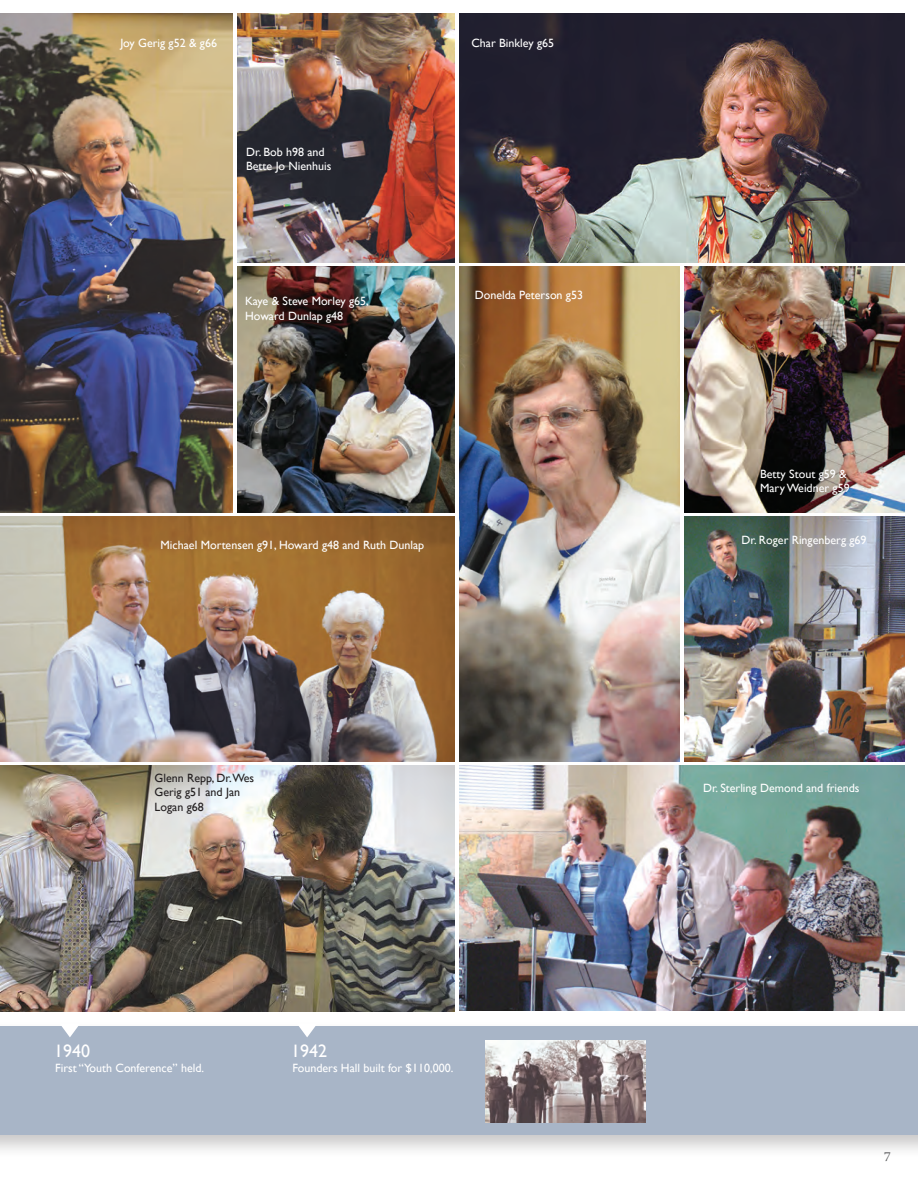
<style>
.page{position:relative;width:918px;height:1188px;background:#fff}
.page>*{position:absolute;margin:0;border:0;box-sizing:border-box;transform-origin:0 0}
.t1{font:18px "Gill Sans";color:#fff}
.t2{font:13.5px "Warnock Pro";color:#57585a}
.t3{font:12px/14.4px "Gill Sans";color:#fff}
.t4{font:12px/14.4px "Gill Sans";color:#231f20}
</style>
<div class="page">
<div style="left:0;top:1020px;width:918px;height:140px;background:#231f20;opacity:.25"></div>
<div style="left:0;top:1026px;width:918px;height:109px;background:#a8b5c7"></div>
<img style="left:0;top:14px;width:233px;height:498px">
<img style="left:238px;top:14px;width:217px;height:248px">
<img style="left:238px;top:266px;width:217px;height:246px">
<img style="left:459px;top:14px;width:445px;height:248px">
<img style="left:0;top:516px;width:455px;height:245px">
<img style="left:459px;top:266px;width:220px;height:495px">
<img style="left:684px;top:266px;width:220px;height:246px">
<img style="left:0;top:766px;width:455px;height:245px">
<img style="left:459px;top:766px;width:445px;height:245px">
<img style="left:684px;top:516px;width:220px;height:245px">
<svg style="left:60px;top:1023px;width:20px;height:14px"></svg>
<svg style="left:297px;top:1023px;width:20px;height:14px"></svg>
<img style="left:485px;top:1040px;width:161px;height:82px">
<p class="t3" style="left:120px;top:35px;width:98px">Joy Gerig g52 &amp; g66</p>
<p class="t3" style="left:471px;top:35px;width:84px">Char Binkley g65</p>
<p class="t3" style="left:246px;top:144px;width:87px">Dr. Bob h98 and<br>Bette Jo Nienhuis</p>
<p class="t3" style="left:245px;top:294px;width:125px">Kaye &amp; Steve Morley g65,<br>Howard Dunlap g48</p>
<p class="t3" style="left:475px;top:288px;width:110px">Donelda Peterson g53</p>
<p class="t3" style="left:161px;top:538px;width:265px">Michael Mortensen g91, Howard g48 and Ruth Dunlap</p>
<p class="t4" style="left:155px;top:771px;width:101px">Glenn Repp, Dr.Wes<br>Gerig g51 and Jan<br>Logan g68</p>
<p class="t1" style="left:54px;top:1041px;width:37px">1940</p>
<p class="t1" style="left:291px;top:1041px;width:37px">1942</p>
<p class="t3" style="left:55px;top:1061px;width:151px">First “Youth Conference” held.</p>
<p class="t3" style="left:292px;top:1061px;width:163px">Founders Hall built for $110,000.</p>
<p class="t3" style="left:760px;top:466px;width:91px">Betty Stout g59 &amp;<br>Mary Weidner g59</p>
<p class="t3" style="left:742px;top:532px;width:126px">Dr. Roger Ringenberg g69</p>
<p class="t3" style="left:703px;top:781px;width:158px">Dr. Sterling Demond and friends</p>
<p class="t2" style="left:884px;top:1149px;width:8px">7</p>
</div>
